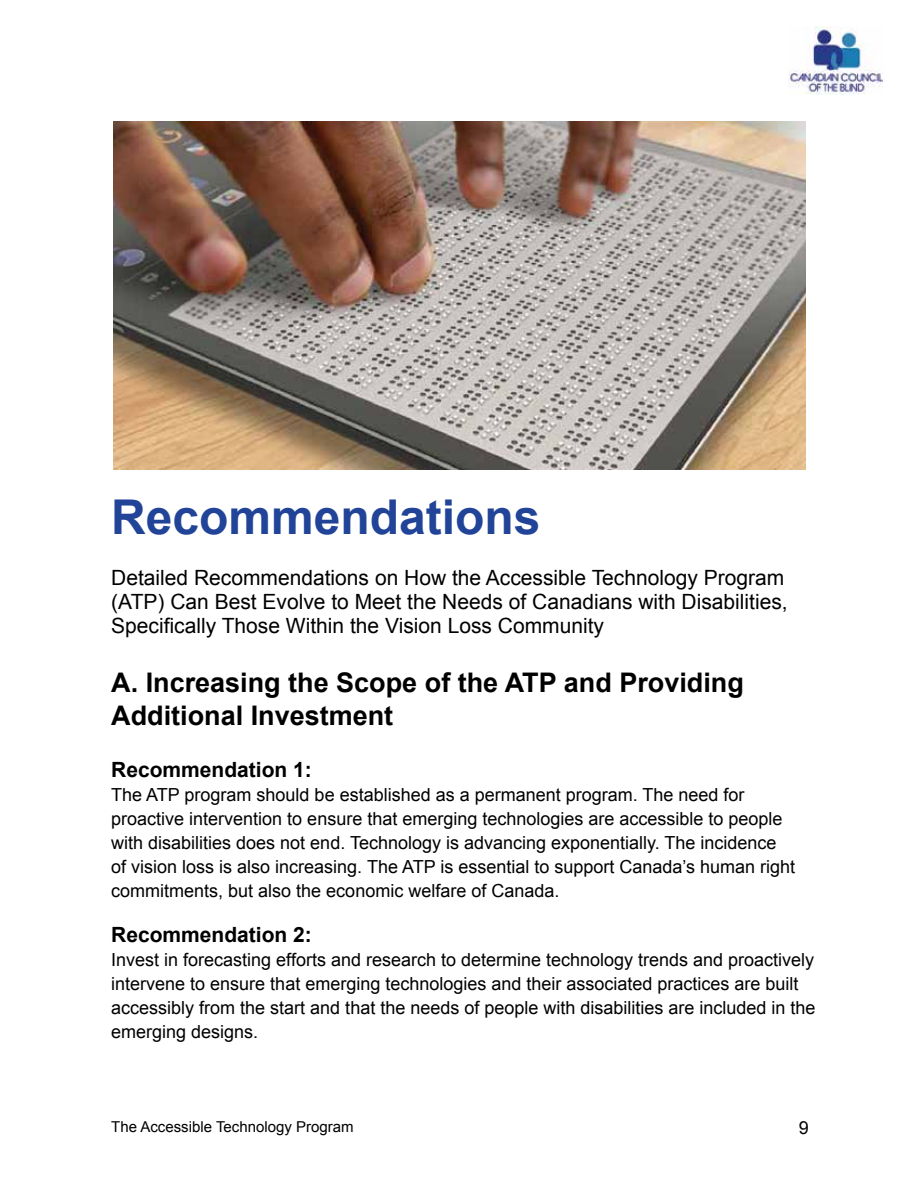
<style>
.page{position:relative;width:918px;height:1188px;background:#fff}
.page>*{position:absolute;margin:0;border:0;box-sizing:border-box;transform-origin:0 0}
.t1{font:700 48px "Arial";color:#214498}
.t2{font:700 27px/32.4px "Arial";color:#000}
.t3{font:21px/24px "Arial";color:#000}
.t4{font:700 21px "Arial";color:#000}
.t5{font:18px/24px "Arial";color:#000}
.t6{font:15px "Arial";color:#000}
</style>
<div class="page">
<img style="left:788px;top:27px;width:95px;height:67px">
<img style="left:113px;top:122px;width:693px;height:347px">
<h1 class="t1" style="left:111px;top:490px;width:431px">Recommendations</h1>
<p class="t3" style="left:111px;top:566px;width:678px">Detailed Recommendations on How the Accessible Technology Program (ATP) Can Best Evolve to Meet the Needs of Canadians with Disabilities,<br>Specifically Those Within the Vision Loss Community</p>
<h2 class="t2" style="left:111px;top:667px;width:634px">A. Increasing the Scope of the ATP and Providing<br>Additional Investment</h2>
<p class="t4" style="left:111px;top:758px;width:202px">Recommendation 1:</p>
<p class="t5" style="left:111px;top:783px;width:686px">The ATP program should be established as a permanent program. The need for proactive intervention to ensure that emerging technologies are accessible to people with disabilities does not end. Technology is advancing exponentially. The incidence of vision loss is also increasing. The ATP is essential to support Canada’s human right commitments, but also the economic welfare of Canada.</p>
<p class="t4" style="left:111px;top:923px;width:202px">Recommendation 2:</p>
<p class="t5" style="left:111px;top:948px;width:706px">Invest in forecasting efforts and research to determine technology trends and proactively intervene to ensure that emerging technologies and their associated practices are built accessibly from the start and that the needs of people with disabilities are included in the emerging designs.</p>
<p class="t6" style="left:111px;top:1118px;width:244px">The Accessible Technology Program</p>
<p class="t5" style="left:799px;top:1116px;width:12px">9</p>
</div>
